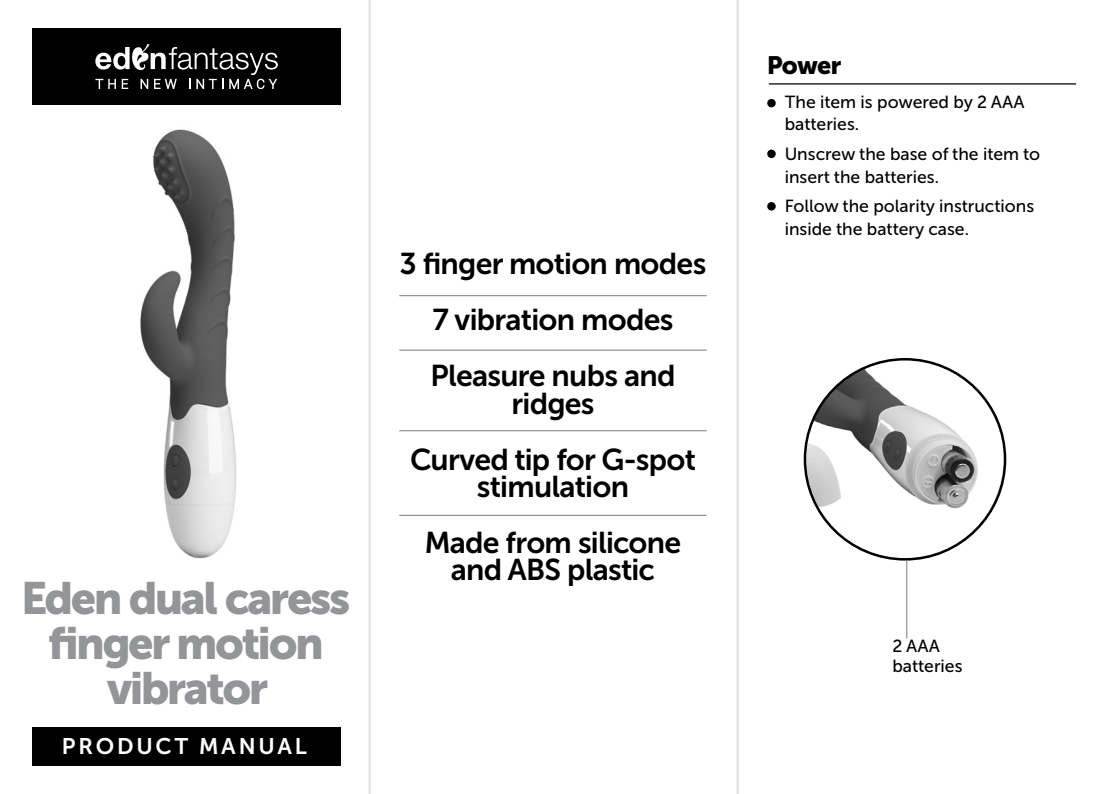
<style>
.page{position:relative;width:1106px;height:794px;background:#fff}
.page>*{position:absolute;margin:0;border:0;box-sizing:border-box;transform-origin:0 0}
.t1{font:45px/45px "Museo Sans Cyrl 900";letter-spacing:-.05em;color:#939598;text-align:center}
.t2{font:30px/55.8px "Museo Sans Cyrl 700";letter-spacing:-.025em;color:#000;text-align:center}
.t3{font:25px "Museo Sans Cyrl 900";letter-spacing:-.035em;color:#000}
.t4{font:22.5px "Museo Sans Cyrl 700";letter-spacing:.125em;color:#fff}
.t5{font:17.5px/22.5px "Museo Sans Cyrl 500";color:#000}
</style>
<div class="page">
<div style="left:32px;top:726px;width:309px;height:39px;background:#000"></div>
<div style="left:32px;top:28px;width:309px;height:77px;background:#000"></div>
<svg style="left:95px;top:44px;width:183px;height:45px"></svg>
<hr style="left:399px;top:295px;width:307px;height:1px;background:#939598">
<hr style="left:399px;top:349px;width:307px;height:2px;background:#939598">
<hr style="left:399px;top:430px;width:307px;height:1px;background:#939598">
<hr style="left:399px;top:515px;width:307px;height:1px;background:#939598">
<hr style="left:768px;top:83px;width:308px;height:2px;background:#000">
<div style="left:767px;top:150px;width:8px;height:8px;background:#000;border-radius:50%"></div>
<div style="left:767px;top:202px;width:8px;height:9px;background:#000;border-radius:50%"></div>
<div style="left:767px;top:99px;width:8px;height:8px;background:#000;border-radius:50%"></div>
<img style="left:140px;top:129px;width:97px;height:430px">
<img style="left:805px;top:359px;width:200px;height:200px;border-radius:100px">
<hr style="left:906px;top:560px;width:1px;height:78px;background:#939598">
<hr style="left:368px;top:0;width:3px;height:794px;background:#e5e6e5">
<hr style="left:736px;top:0;width:3px;height:794px;background:#e5e6e5">
<h1 class="t1" style="left:21px;top:576px;width:330px">Eden dual caress finger motion vibrator</h1>
<p class="t4" style="left:62px;top:734px;width:246px">PRODUCT MANUAL</p>
<h2 class="t2" style="left:399px;top:236px;width:308px">3 finger motion modes<br>7 vibration modes<br>Pleasure nubs and</h2>
<h2 class="t2" style="left:410px;top:375px;width:287px">ridges<br>Curved tip for G-spot</h2>
<h2 class="t2" style="left:425px;top:459px;width:258px">stimulation<br>Made from silicone</h2>
<h2 class="t2" style="left:451px;top:542px;width:206px">and ABS plastic</h2>
<h3 class="t3" style="left:767px;top:51px;width:76px">Power</h3>
<p class="t5" style="left:784px;top:91px;width:241px">The item is powered by 2 AAA batteries.</p>
<p class="t5" style="left:784px;top:143px;width:257px">Unscrew the base of the item to insert the batteries.</p>
<p class="t5" style="left:784px;top:195px;width:251px">Follow the polarity instructions inside the battery case.</p>
<p class="t5" style="left:892px;top:635px;width:72px;line-height:20.2px">2 AAA batteries</p>
</div>
